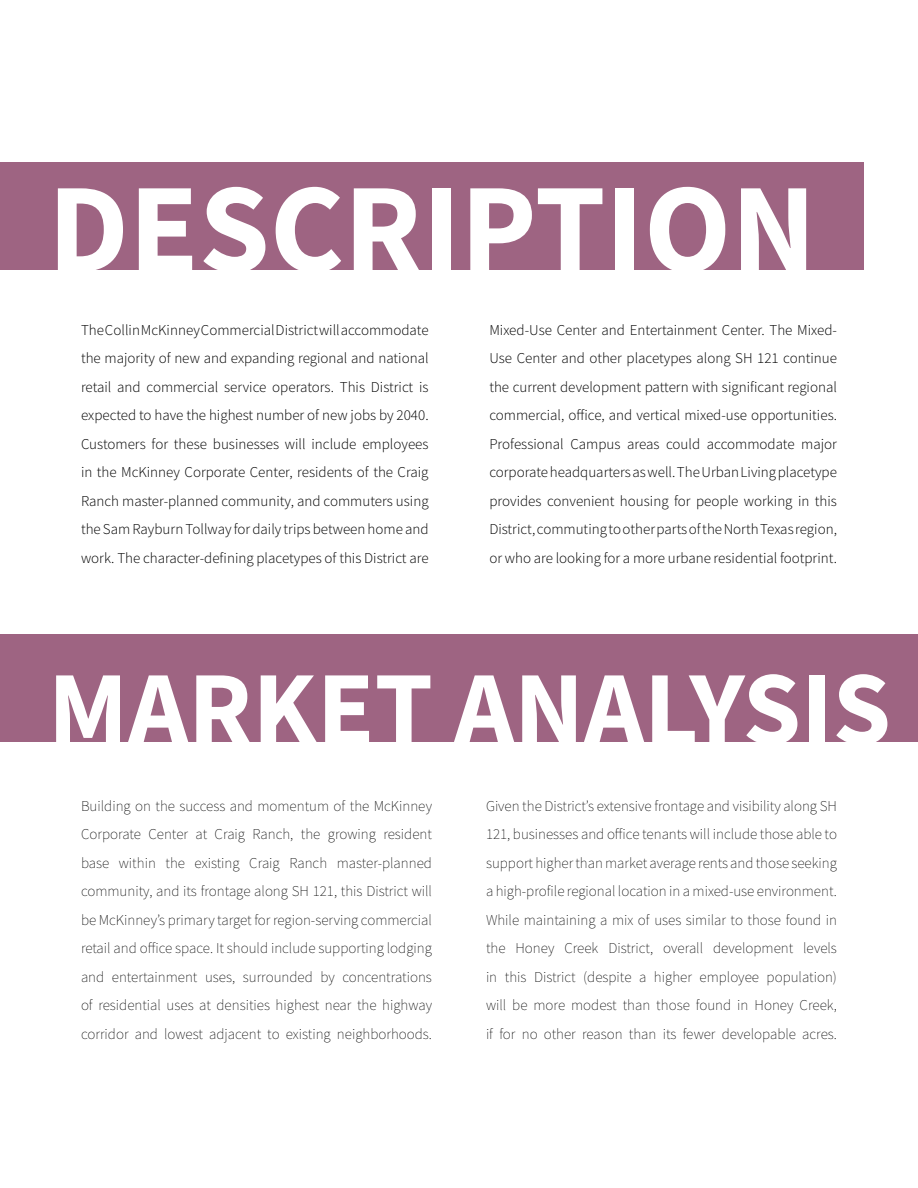
<style>
.page{position:relative;width:918px;height:1188px;background:#fff}
.page>*{position:absolute;margin:0;border:0;box-sizing:border-box;transform-origin:0 0}
.t1{font:700 127.5px "Source Sans Pro";color:#fff}
.t2{font:700 105px "Source Sans Pro";color:#fff}
.t3{font:200 15px/28.5px "Source Sans Pro";color:#000;text-align:justify}
.t4{font:300 15px/28.5px "Source Sans Pro";color:#000;text-align:justify}
</style>
<div class="page">
<div style="left:0;top:162px;width:864px;height:108px;background:#9e6482"></div>
<div style="left:0;top:634px;width:918px;height:108px;background:#9e6482"></div>
<h1 class="t1" style="left:48px;top:143px;width:769px">DESCRIPTION</h1>
<p class="t4" style="left:81px;top:316px;width:349px">The Collin McKinney Commercial District will accommodate the majority of new and expanding regional and national retail and commercial service operators. This District is expected to have the highest number of new jobs by 2040.<br>Customers for these businesses will include employees in the McKinney Corporate Center, residents of the Craig Ranch master-planned community, and commuters using the Sam Rayburn Tollway for daily trips between home and work. The character-defining placetypes of this District are</p>
<p class="t4" style="left:489px;top:316px;width:349px">Mixed-Use Center and Entertainment Center. The Mixed-Use Center and other placetypes along SH 121 continue the current development pattern with significant regional commercial, office, and vertical mixed-use opportunities.<br>Professional Campus areas could accommodate major corporate headquarters as well. The Urban Living placetype provides convenient housing for people working in this District, commuting to other parts of the North Texas region, or who are looking for a more urbane residential footprint.</p>
<h2 class="t2" style="left:48px;top:638px;width:844px">MARKET ANALYSIS</h2>
<p class="t3" style="left:81px;top:792px;width:353px">Building on the success and momentum of the McKinney Corporate Center at Craig Ranch, the growing resident base within the existing Craig Ranch master-planned community, and its frontage along SH 121, this District will be McKinney’s primary target for region-serving commercial retail and office space. It should include supporting lodging and entertainment uses, surrounded by concentrations of residential uses at densities highest near the highway corridor and lowest adjacent to existing neighborhoods.</p>
<p class="t3" style="left:486px;top:792px;width:353px">Given the District’s extensive frontage and visibility along SH 121, businesses and office tenants will include those able to support higher than market average rents and those seeking a high-profile regional location in a mixed-use environment.<br>While maintaining a mix of uses similar to those found in the Honey Creek District, overall development levels in this District (despite a higher employee population) will be more modest than those found in Honey Creek, if for no other reason than its fewer developable acres.</p>
</div>
